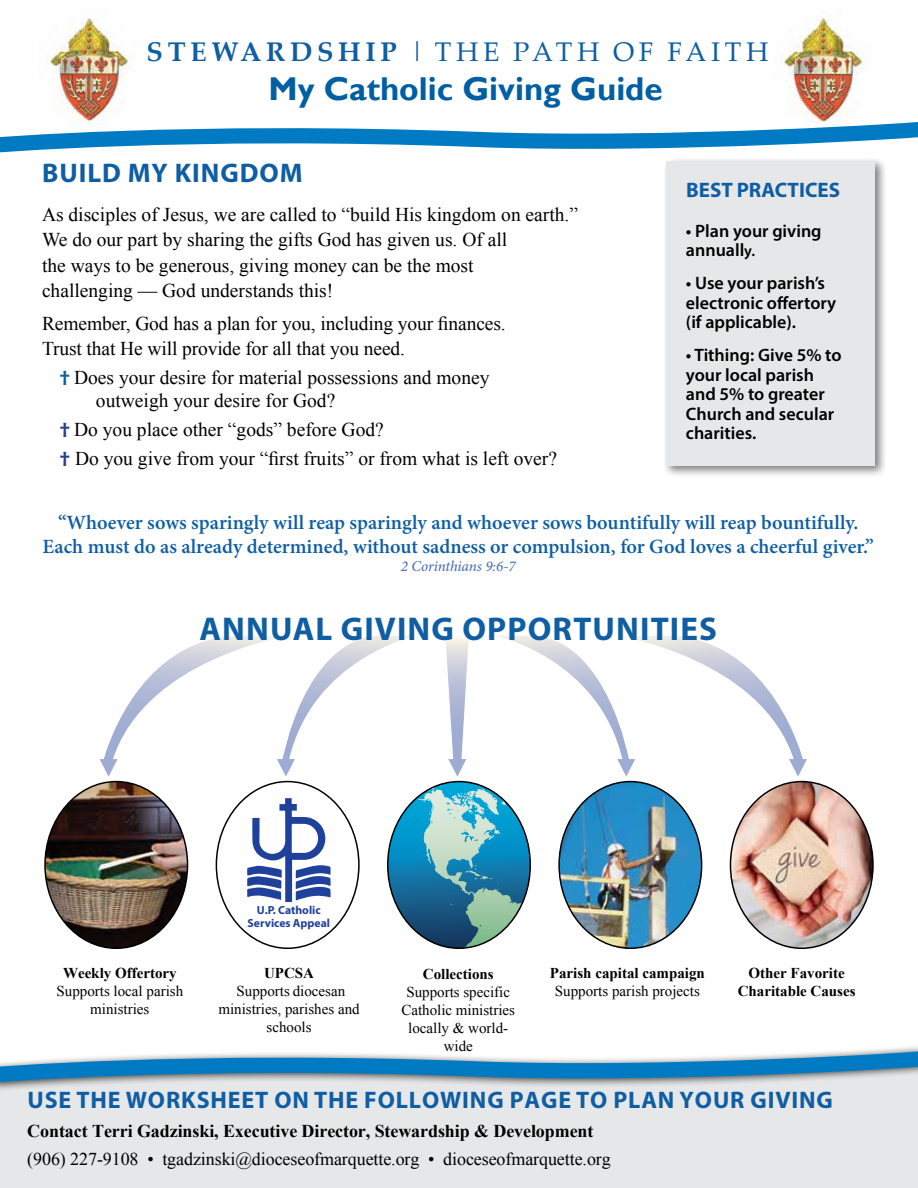
<style>
.page{position:relative;width:918px;height:1188px;background:#fff}
.page>*{position:absolute;margin:0;border:0;box-sizing:border-box;transform-origin:0 0}
.t1{font:700 33px "Myriad Pro";letter-spacing:.035em;color:#0f5ea4}
.t2{font:700 33px "Gill Sans";color:#005fa2}
.t3{font:27px "Palatino Linotype";letter-spacing:.17em;color:#0f5ea4}
.t4{font:700 27px "Myriad Pro";letter-spacing:.035em;color:#0f5ea4}
.t5{font:700 24px "Myriad Pro";letter-spacing:.035em;color:#0f5ea4}
.t6{font:700 21px "Myriad Pro";color:#0f5ea4}
.t7{font:600 20.25px/24px "Minion Pro";color:#0f5ea4;text-align:center}
.t8{font:19.5px/25.5px "Times New Roman";color:#000}
.t9{font:600 18px/19.5px "Myriad Pro";color:#000}
.t10{font:18px/27.5px "Times New Roman";letter-spacing:-.005em;color:#000}
.t11{font:15px/18px "Times New Roman";color:#000;text-align:center}
.t12{font:700 15px/18px "Times New Roman";color:#000;text-align:center}
.t13{font:italic 500 15px "Minion Pro";letter-spacing:-.01em;color:#4e72b1}
.t14{font:700 11.7px/12px "Myriad Pro";color:#20419b;text-align:center}
.s1{font-weight:700}
.s2{font-family:"Myriad Pro";font-weight:700;color:#0f5ea4}
.s3{font-family:"Myriad Pro";font-weight:700;color:#25408f}
.s4{font-size:15.6px}
</style>
<div class="page">
<div style="left:0;top:1069px;width:918px;height:119px;background:#e6e7e8"></div>
<svg style="left:0;top:1046px;width:918px;height:44px"></svg>
<div style="left:662px;top:157px;width:225px;height:321px;background:#000;opacity:.5"></div>
<div style="left:666px;top:161px;width:208px;height:304px;background:#e6e7e8"></div>
<img style="left:772px;top:11px;width:95px;height:99px">
<img style="left:38px;top:10px;width:95px;height:100px">
<svg style="left:0;top:110px;width:918px;height:52px"></svg>
<img style="left:807px;top:782px;width:66px;height:166px">
<svg style="left:100px;top:636px;width:707px;height:312px"></svg>
<img style="left:45px;top:782px;width:143px;height:166px">
<h2 class="t3" style="left:147px;top:33px;width:623px"><span class="s1">STEWARDSHIP</span> | THE PATH OF FAITH</h2>
<h1 class="t2" style="left:268px;top:69px;width:396px">My Catholic Giving Guide</h1>
<h2 class="t4" style="left:42px;top:155px;width:262px">BUILD MY KINGDOM</h2>
<p class="t8" style="left:42px;top:201px;width:538px">As disciples of Jesus, we are called to “build His kingdom on earth.” We do our part by sharing the gifts God has given us. Of all<br>the ways to be generous, giving money can be the most<br>challenging — God understands this!</p>
<p class="t8" style="left:42px;top:310px;width:465px">Remember, God has a plan for you, including your finances.<br>Trust that He will provide for all that you need.</p>
<p class="t8" style="left:96px;top:366px;width:395px;line-height:22.5px;text-indent:-36px"><span class="s2">†</span> Does your desire for material possessions and money outweigh your desire for God?</p>
<p class="t8" style="left:60px;top:415px;width:499px;line-height:29.2px"><span class="s3">†</span> Do you place other “gods” before God?<br><span class="s3">†</span> Do you give from your “first fruits” or from what is left over?</p>
<p class="t6" style="left:686px;top:176px;width:155px">BEST PRACTICES</p>
<p class="t9" style="left:686px;top:220px;width:137px">• Plan your giving annuall<span class="s4">y.</span></p>
<p class="t9" style="left:686px;top:273px;width:152px">• Use your parish’s electronic offertory (if applicable).</p>
<p class="t9" style="left:686px;top:345px;width:157px">• Tithing: Give 5% to your local parish and 5% to greater<br>Church and secular charities.</p>
<p class="t7" style="left:43px;top:510px;width:833px">“Whoever sows sparingly will reap sparingly and whoever sows bountifully will reap bountifully.<br>Each must do as already determined, without sadness or compulsion, for God loves a cheerful giver.”</p>
<p class="t13" style="left:401px;top:556px;width:116px">2 Corinthians 9:6-7</p>
<h1 class="t1" style="left:199px;top:607px;width:519px">ANNUAL GIVING OPPORTUNITIES</h1>
<p class="t12" style="left:63px;top:964px;width:115px">Weekly Offertory</p>
<p class="t11" style="left:57px;top:982px;width:128px">Supports local parish ministries</p>
<p class="t14" style="left:248px;top:904px;width:84px">U.P. Catholic<br>Services Appeal</p>
<p class="t12" style="left:264px;top:964px;width:51px">UPCSA</p>
<p class="t11" style="left:218px;top:982px;width:143px">Supports diocesan ministries, parishes and schools</p>
<p class="t12" style="left:423px;top:964px;width:72px">Collections</p>
<p class="t11" style="left:401px;top:982px;width:115px">Supports specific<br>Catholic ministries locally &amp; world&shy;wide</p>
<p class="t12" style="left:550px;top:964px;width:157px">Parish capital campaign</p>
<p class="t11" style="left:555px;top:982px;width:146px">Supports parish projects</p>
<p class="t12" style="left:738px;top:964px;width:119px">Other Favorite<br>Charitable Causes</p>
<p class="t5" style="left:28px;top:1084px;width:807px">USE THE WORKSHEET ON THE FOLLOWING PAGE TO PLAN YOUR GIVING</p>
<p class="t10" style="left:27px;top:1117px;width:585px"><span class="s1">Contact Terri Gadzinski</span><span class="s1">, Executive Director, Stewardship &amp; Development </span>(906) 227-9108 • tgadzinski@dioceseofmarquette.org • dioceseofmarquette.org</p>
</div>
